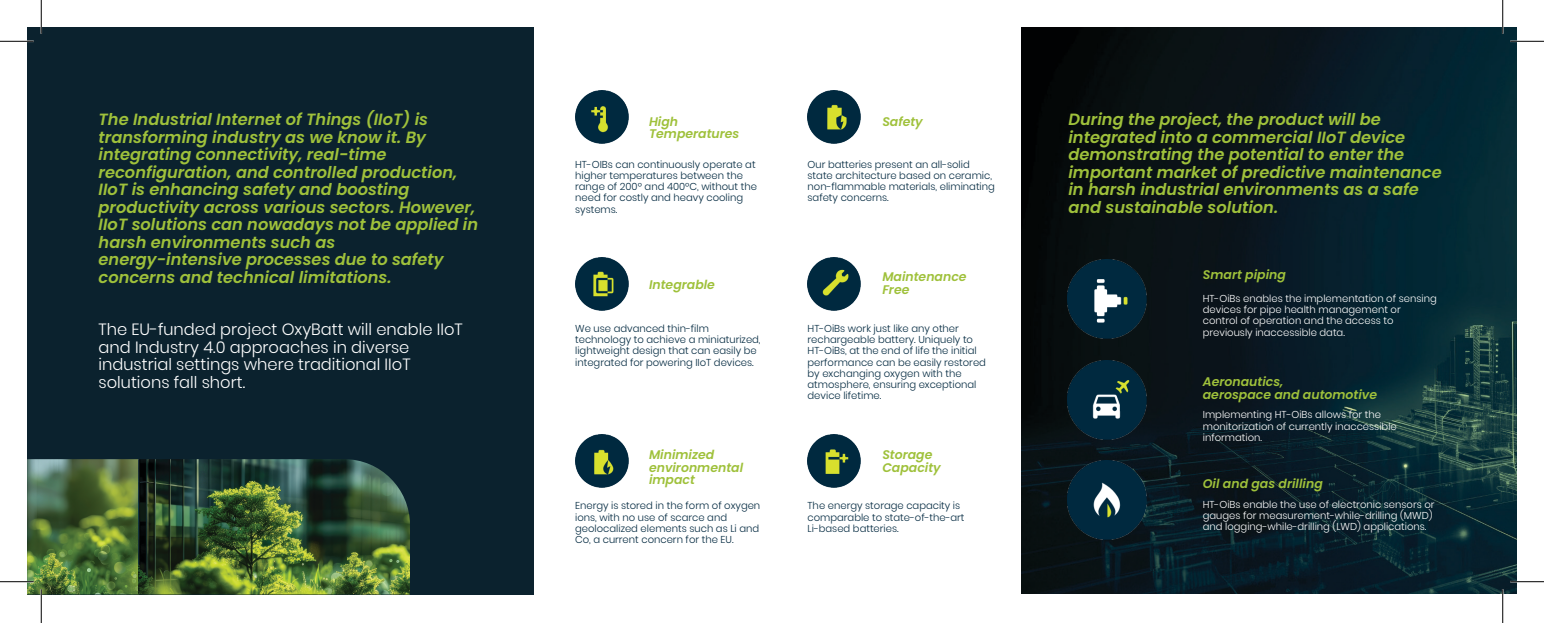
<style>
.page{position:relative;width:1544px;height:623px;background:#fff}
.page>*{position:absolute;margin:0;border:0;box-sizing:border-box;transform-origin:0 0}
.t1{font:italic 600 16.25px/17.5px "Poppins";color:#9fc13b}
.t2{font:300 16.25px/17.5px "Poppins";color:#fff}
.t3{font:italic 600 12.5px/12.5px "Poppins";color:#9fc13b}
.t4{font:300 10px/11.2px "Poppins";color:#022940}
.t5{font:300 10px/11.2px "Poppins";color:#fff}
</style>
<div class="page">
<div style="left:27px;top:27px;width:506px;height:567px;background:#0b222e"></div>
<img style="left:1021px;top:27px;width:495px;height:566px">
<img style="left:807px;top:434px;width:53px;height:53px">
<img style="left:575px;top:90px;width:53px;height:53px">
<img style="left:575px;top:434px;width:53px;height:53px">
<img style="left:575px;top:257px;width:53px;height:54px">
<img style="left:807px;top:257px;width:53px;height:54px">
<img style="left:807px;top:90px;width:53px;height:53px">
<img style="left:1067px;top:360px;width:79px;height:79px">
<img style="left:1067px;top:460px;width:79px;height:79px">
<img style="left:1067px;top:259px;width:79px;height:79px">
<img style="left:27px;top:459px;width:383px;height:135px">
<hr style="left:0;top:40px;width:34px;height:2px;background:#fff">
<hr style="left:1510px;top:40px;width:34px;height:2px;background:#fff">
<hr style="left:0;top:580px;width:34px;height:2px;background:#fff">
<hr style="left:1510px;top:580px;width:34px;height:2px;background:#fff">
<hr style="left:40px;top:0;width:2px;height:34px;background:#fff">
<hr style="left:40px;top:589px;width:2px;height:33px;background:#fff">
<hr style="left:0;top:41px;width:34px;height:1px;background:#000">
<hr style="left:1510px;top:41px;width:34px;height:1px;background:#000">
<hr style="left:0;top:581px;width:34px;height:1px;background:#000">
<hr style="left:1510px;top:581px;width:34px;height:1px;background:#000">
<hr style="left:41px;top:0;width:1px;height:34px;background:#000">
<hr style="left:41px;top:589px;width:1px;height:33px;background:#000">
<hr style="left:1502px;top:0;width:1px;height:34px;background:#000">
<hr style="left:1502px;top:589px;width:1px;height:33px;background:#000">
<p class="t1" style="left:99px;top:111px;width:381px">The Industrial Internet of Things (IIoT) is transforming industry as we know it. By integrating connectivity, real-time reconfiguration, and controlled production, IIoT is enhancing safety and boosting productivity across various sectors. However, IIoT solutions can nowadays not be applied in harsh environments such as energy-intensive processes due to safety concerns and technical limitations.</p>
<h1 class="t2" style="left:99px;top:321px;width:366px">The EU-funded project OxyBatt will enable IIoT and Industry 4.0 approaches in diverse industrial settings where traditional IIoT solutions fall short.</h1>
<p class="t3" style="left:649px;top:115px;width:92px">High<br>Temperatures</p>
<p class="t4" style="left:575px;top:158px;width:183px">HT-OIBs can continuously operate at higher temperatures between the range of 200º and 400ºC, without the need for costly and heavy cooling systems.</p>
<p class="t3" style="left:649px;top:278px;width:67px">Integrable</p>
<p class="t4" style="left:575px;top:322px;width:187px">We use advanced thin-film technology to achieve a miniaturized, lightweight design that can easily be integrated for powering IIoT devices.</p>
<p class="t3" style="left:649px;top:448px;width:96px">Minimized environmental impact</p>
<p class="t4" style="left:575px;top:500px;width:187px">Energy is stored in the form of oxygen ions, with no use of scarce and geolocalized elements such as Li and Co, a current concern for the EU.</p>
<p class="t3" style="left:882px;top:115px;width:42px">Safety</p>
<p class="t4" style="left:807px;top:158px;width:189px">Our batteries present an all-solid state architecture based on ceramic, non-flammable materials, eliminating safety concerns.</p>
<p class="t3" style="left:882px;top:270px;width:86px">Maintenance<br>Free</p>
<p class="t4" style="left:807px;top:322px;width:180px">HT-OiBs work just like any other rechargeable battery. Uniquely to<br>HT-OiBs, at the end of life the initial performance can be easily restored by exchanging oxygen with the atmosphere, ensuring exceptional device lifetime.</p>
<p class="t3" style="left:882px;top:448px;width:60px">Storage<br>Capacity</p>
<p class="t4" style="left:807px;top:500px;width:158px">The energy storage capacity is comparable to state-of-the-art<br>Li-based batteries.</p>
<p class="t1" style="left:1068px;top:111px;width:375px">During the project, the product will be integrated into a commercial IIoT device demonstrating the potential to enter the important market of predictive maintenance in harsh industrial environments as a safe and sustainable solution.</p>
<p class="t3" style="left:1202px;top:268px;width:85px">Smart piping</p>
<p class="t5" style="left:1202px;top:292px;width:235px">HT-OiBs enables the implementation of sensing devices for pipe health management or control of operation and the access to previously inaccessible data.</p>
<p class="t3" style="left:1202px;top:375px;width:176px">Aeronautics,<br>aerospace and automotive</p>
<p class="t5" style="left:1202px;top:409px;width:195px">Implementing HT-OiBs allows for the monitorization of currently inaccessible information.</p>
<p class="t3" style="left:1202px;top:477px;width:121px">Oil and gas drilling</p>
<p class="t5" style="left:1202px;top:498px;width:233px">HT-OiBs enable the use of electronic sensors or gauges for measurement-while-drilling (MWD) and logging-while-drilling (LWD) applications.</p>
</div>
